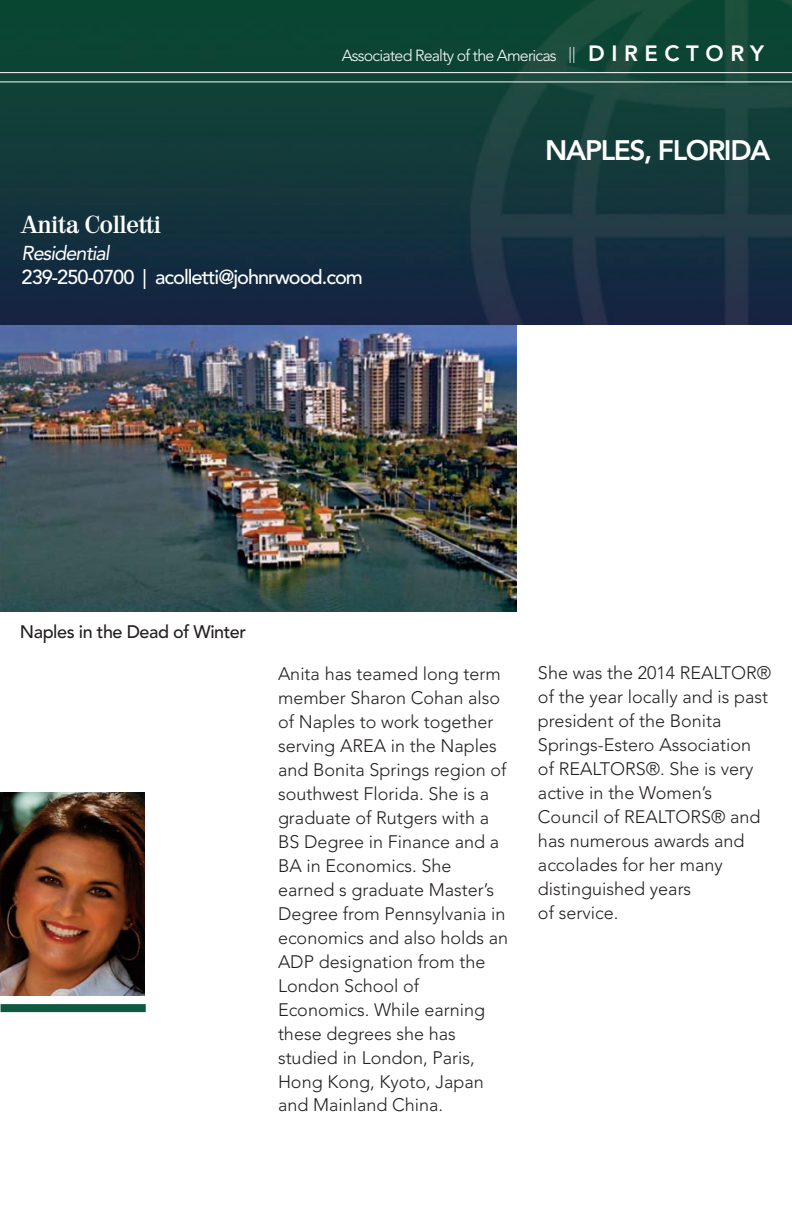
<style>
.page{position:relative;width:792px;height:1224px;background:#fff}
.page>*{position:absolute;margin:0;border:0;box-sizing:border-box;transform-origin:0 0}
.t1{font:800 28px "Avenir LT Std";letter-spacing:-.05em;color:#fff}
.t2{font:700 24px "Valencia";color:#fff}
.t3{font:500 20px "Avenir LT Std";letter-spacing:-.05em;color:#fff}
.t4{font:italic 20px "Avenir LT Std";letter-spacing:-.05em;color:#fff}
.t5{font:300 18px/24px "Avenir LT Std";color:#231f20}
.t6{font:500 18px "Avenir LT Std";letter-spacing:-.025em;color:#231f20}
.t7{font:300 16px "Avenir LT Std";letter-spacing:-.05em;color:#fff}
.s1{font-weight:800;font-size:22px}
</style>
<div class="page">
<img style="left:0;top:325px;width:516px;height:287px">
<img style="left:0;top:0;width:792px;height:325px">
<hr style="left:0;top:321px;width:516px;height:4px;background:#162242">
<hr style="left:0;top:72px;width:792px;height:1px;background:#fff">
<hr style="left:0;top:82px;width:792px;height:1px;background:#fff">
<div style="left:1px;top:1004px;width:145px;height:8px;background:#105941"></div>
<img style="left:1px;top:793px;width:144px;height:203px">
<p class="t7" style="left:342px;top:49px;width:424px">Associated Realty of the Americas || <span class="s1">D I R E C T O R Y</span></p>
<h2 class="t2" style="left:22px;top:216px;width:141px">Anita Colletti</h2>
<p class="t4" style="left:22px;top:245px;width:90px">Residential</p>
<p class="t3" style="left:22px;top:269px;width:343px">239-250-0700 | acolletti@johnrwood.com</p>
<p class="t6" style="left:20px;top:624px;width:228px">Naples in the Dead of Winter</p>
<h1 class="t1" style="left:545px;top:139px;width:227px">NAPLES, FLORIDA</h1>
<p class="t5" style="left:278px;top:663px;width:232px">Anita has teamed long term member Sharon Cohan also of Naples to work together serving AREA in the Naples and Bonita Springs region of southwest Florida. She is a graduate of Rutgers with a<br>BS Degree in Finance and a<br>BA in Economics. She earned s graduate Master’s<br>Degree from Pennsylvania in economics and also holds an<br>ADP designation from the<br>London School of<br>Economics. While earning these degrees she has studied in London, Paris,<br>Hong Kong, Kyoto, Japan and Mainland China.</p>
<p class="t5" style="left:538px;top:663px;width:235px">She was the 2014 REALTOR® of the year locally and is past president of the Bonita<br>Springs-Estero Association of REALTORS®. She is very active in the Women’s<br>Council of REALTORS® and has numerous awards and accolades for her many distinguished years<br>of service.</p>
</div>
